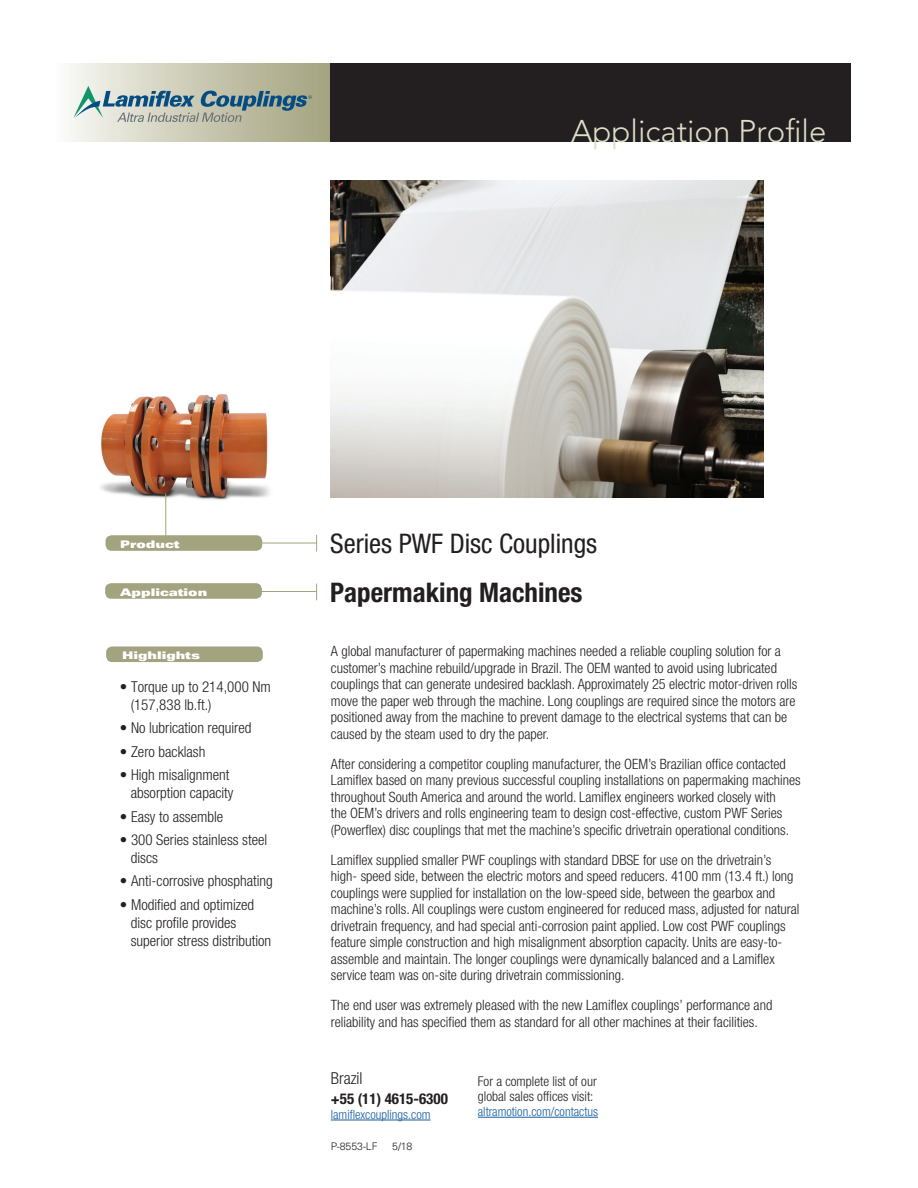
<style>
.page{position:relative;width:918px;height:1188px;background:#fff}
.page>*{position:absolute;margin:0;border:0;box-sizing:border-box;transform-origin:0 0}
.t1{font:300 31.2px "Avenir LT Std";color:#dbdec7}
.t2{font:condensed 27px "Helvetica Neue LT Std";color:#231f20}
.t3{font:700 condensed 27px "Helvetica Neue LT Std";color:#231f20}
.t4{font:300 condensed 16.5px "Helvetica Neue LT Std";color:#231f20}
.t5{font:300 condensed 15px/18px "Helvetica Neue LT Std";color:#231f20}
.t6{font:700 condensed 15px "Helvetica Neue LT Std";color:#231f20}
.t7{font:300 condensed 14.25px/16.5px "Helvetica Neue LT Std";color:#231f20}
.t8{font:300 condensed 13.5px/15px "Helvetica Neue LT Std";color:#231f20}
.t9{font:300 condensed 12.75px "Helvetica Neue LT Std";color:#175d9e}
.t10{font:10.5px "Univers LT Std X Black Ex";color:#fff}
.t11{font:300 10.5px "Univers LT Std";color:#231f20}
</style>
<div class="page">
<img style="left:101px;top:394px;width:169px;height:120px">
<div style="left:105px;top:583px;width:157px;height:16px;background:#a4a380;border-radius:6px"></div>
<div style="left:106px;top:535px;width:156px;height:16px;background:#a4a380;border-radius:6px"></div>
<div style="left:54px;top:63px;width:276px;height:79px;background:linear-gradient(to right,#fafaf7,#a2a17c)"></div>
<div style="left:330px;top:63px;width:520px;height:79px;background:#231f20"></div>
<hr style="left:239px;top:543px;width:78px;height:1px;background:#a4a380">
<svg style="left:316px;top:535px;width:1px;height:17px"></svg>
<svg style="left:316px;top:584px;width:1px;height:16px"></svg>
<hr style="left:239px;top:591px;width:78px;height:1px;background:#a4a380">
<img style="left:331px;top:180px;width:433px;height:318px">
<hr style="left:165px;top:494px;width:1px;height:42px;background:#a4a380">
<div style="left:106px;top:646px;width:157px;height:16px;background:#a4a380;border-radius:6px"></div>
<svg style="left:73px;top:86px;width:239px;height:36px;background:#9eaea9"></svg>
<hr style="left:331px;top:1120px;width:100px;height:1px;background:#175d9e">
<hr style="left:478px;top:1117px;width:120px;height:1px;background:#175d9e">
<h1 class="t1" style="left:571px;top:113px;width:257px">Application Profile</h1>
<p class="t10" style="left:120px;top:538px;width:61px">Product</p>
<p class="t10" style="left:120px;top:586px;width:89px">Application</p>
<p class="t10" style="left:122px;top:649px;width:80px">Highlights</p>
<p class="t5" style="left:131px;top:678px;width:142px;text-indent:-11px">• Torque up to 214,000 Nm (157,838 lb.ft.)</p>
<p class="t5" style="left:120px;top:719px;width:133px">• No lubrication required</p>
<p class="t5" style="left:120px;top:742px;width:87px">• Zero backlash</p>
<p class="t5" style="left:120px;top:766px;width:115px;text-align:right">• High misalignment absorption capacity</p>
<p class="t5" style="left:120px;top:807px;width:105px">• Easy to assemble</p>
<p class="t5" style="left:131px;top:831px;width:138px;text-indent:-11px">• 300 Series stainless steel discs</p>
<p class="t5" style="left:120px;top:872px;width:154px">• Anti-corrosive phosphating</p>
<p class="t5" style="left:131px;top:895px;width:142px;text-indent:-11px">• Modified and optimized disc profile provides superior stress distribution</p>
<h2 class="t2" style="left:330px;top:528px;width:268px">Series PWF Disc Couplings</h2>
<h2 class="t3" style="left:330px;top:576px;width:254px">Papermaking Machines</h2>
<p class="t7" style="left:331px;top:643px;width:468px">A global manufacturer of papermaking machines needed a reliable coupling solution for a customer’s machine rebuild/upgrade in Brazil. The OEM wanted to avoid using lubricated couplings that can generate undesired backlash. Approximately 25 electric motor-driven rolls move the paper web through the machine. Long couplings are required since the motors are positioned away from the machine to prevent damage to the electrical systems that can be caused by the steam used to dry the paper.</p>
<p class="t7" style="left:331px;top:755px;width:471px">After considering a competitor coupling manufacturer, the OEM’s Brazilian office contacted Lamiflex based on many previous successful coupling installations on papermaking machines throughout South America and around the world. Lamiflex engineers worked closely with<br>the OEM’s drivers and rolls engineering team to design cost-effective, custom PWF Series (Powerflex) disc couplings that met the machine’s specific drivetrain operational conditions.</p>
<p class="t7" style="left:331px;top:851px;width:470px">Lamiflex supplied smaller PWF couplings with standard DBSE for use on the drivetrain’s high- speed side, between the electric motors and speed reducers. 4100 mm (13.4 ft.) long couplings were supplied for installation on the low-speed side, between the gearbox and machine’s rolls. All couplings were custom engineered for reduced mass, adjusted for natural drivetrain frequency, and had special anti-corrosion paint applied. Low cost PWF couplings feature simple construction and high misalignment absorption capacity. Units are easy-to&shy;assemble and maintain. The longer couplings were dynamically balanced and a Lamiflex service team was on-site during drivetrain commissioning.</p>
<p class="t7" style="left:331px;top:997px;width:443px">The end user was extremely pleased with the new Lamiflex couplings’ performance and reliability and has specified them as standard for all other machines at their facilities.</p>
<p class="t4" style="left:331px;top:1069px;width:33px">Brazil</p>
<p class="t6" style="left:331px;top:1089px;width:119px">+55 (11) 4615-6300</p>
<p class="t9" style="left:331px;top:1107px;width:101px">lamiflexcouplings.com</p>
<p class="t11" style="left:331px;top:1140px;width:48px">P-8553-LF</p>
<p class="t11" style="left:392px;top:1140px;width:22px">5/18</p>
<p class="t8" style="left:478px;top:1074px;width:120px">For a complete list of our global sales offices visit:</p>
<p class="t9" style="left:478px;top:1104px;width:122px">altramotion.com/contactus</p>
</div>
